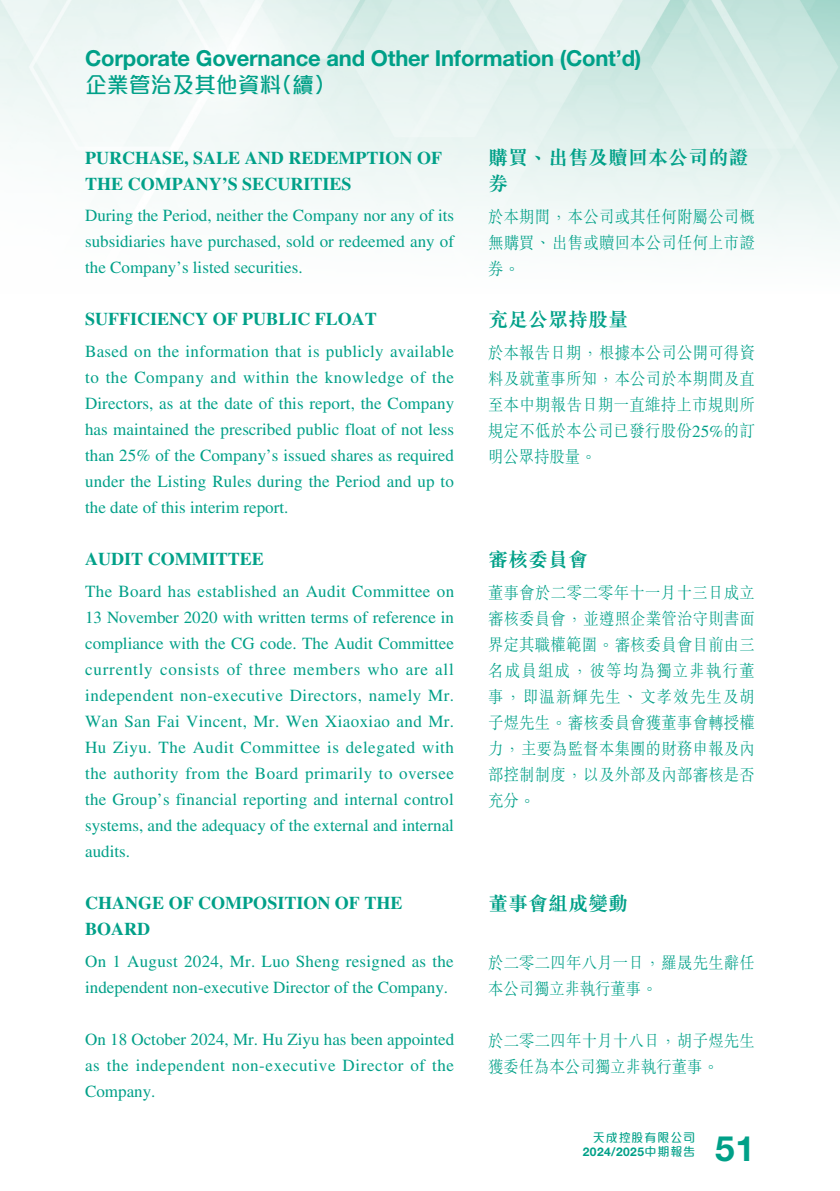
<style>
.page{position:relative;width:840px;height:1191px;background:#fff}
.page>*{position:absolute;margin:0;border:0;box-sizing:border-box;transform-origin:0 0}
.t1{font:700 35px "Helvetica Neue LT Std";color:#00a088}
.t2{font:700 22px "Helvetica Neue LT Std";letter-spacing:-.01em;color:#00a088}
.t3{font:500 22px "M Elle HK";letter-spacing:-.01em;color:#00a088}
.t4{font:700 20px/26px "M Sung HK";color:#00a088}
.t5{font:700 18px/26px "Times LT Std";color:#00a088}
.t6{font:17px/26px "Times LT Std";color:#00a088;text-align:justify}
.t7{font:300 17px/26px "M Sung HK";letter-spacing:.02em;color:#00a088;text-align:justify;scale:.9 1}
.t8{font:700 12px "Helvetica Neue LT Std";letter-spacing:.035em;color:#00a088}
.t9{font:500 12px "M Elle HK";letter-spacing:.075em;color:#00a088}
.s1{font-family:"Times LT Std";font-weight:400}
.s2{font-family:"M Elle HK";font-weight:500}
</style>
<div class="page">
<p class="t2" style="left:85px;top:45px;width:557px">Corporate Governance and Other Information (Cont’d)</p>
<p class="t3" style="left:85px;top:74px;width:252px">企業管治及其他資料（續）</p>
<p class="t5" style="left:85px;top:144px;width:358px">PURCHASE, SALE AND REDEMPTION OF<br>THE COMPANY’S SECURITIES</p>
<p class="t6" style="left:85px;top:202px;width:370px">During the Period, neither the Company nor any of its subsidiaries have purchased, sold or redeemed any of the Company’s listed securities.</p>
<p class="t5" style="left:85px;top:306px;width:293px">SUFFICIENCY OF PUBLIC FLOAT</p>
<p class="t6" style="left:85px;top:338px;width:370px">Based on the information that is publicly available to the Company and within the knowledge of the Directors, as at the date of this report, the Company has maintained the prescribed public float of not less than 25% of the Company’s issued shares as required under the Listing Rules during the Period and up to the date of this interim report.</p>
<p class="t5" style="left:85px;top:545px;width:180px">AUDIT COMMITTEE</p>
<p class="t6" style="left:85px;top:578px;width:370px">The Board has established an Audit Committee on 13 November 2020 with written terms of reference in compliance with the CG code. The Audit Committee currently consists of three members who are all independent non-executive Directors, namely Mr.<br>Wan San Fai Vincent, Mr. Wen Xiaoxiao and Mr.<br>Hu Ziyu. The Audit Committee is delegated with the authority from the Board primarily to oversee the Group’s financial reporting and internal control systems, and the adequacy of the external and internal audits.</p>
<p class="t5" style="left:85px;top:889px;width:319px">CHANGE OF COMPOSITION OF THE<br>BOARD</p>
<p class="t6" style="left:85px;top:948px;width:370px">On 1 August 2024, Mr. Luo Sheng resigned as the independent non-executive Director of the Company.</p>
<p class="t6" style="left:85px;top:1025px;width:370px">On 18 October 2024, Mr. Hu Ziyu has been appointed as the independent non-executive Director of the Company.</p>
<p class="t4" style="left:488px;top:145px;width:261px">購買、出售及贖回本公司的證券</p>
<p class="t7" style="left:488px;top:203px;width:298px">於本期間，本公司或其任何附屬公司概無購買、出售或贖回本公司任何上市證券。</p>
<p class="t4" style="left:488px;top:306px;width:141px">充足公眾持股量</p>
<p class="t7" style="left:488px;top:339px;width:298px">於本報告日期，根據本公司公開可得資料及就董事所知，本公司於本期間及直至本中期報告日期一直維持上市規則所規定不低於本公司已發行股份<span class="s1">25%</span>的訂明公眾持股量。</p>
<p class="t4" style="left:488px;top:546px;width:101px">審核委員會</p>
<p class="t7" style="left:488px;top:578px;width:298px">董事會於二零二零年十一月十三日成立審核委員會，並遵照企業管治守則書面界定其職權範圍。審核委員會目前由三名成員組成，彼等均為獨立非執行董事，即温新輝先生、文孝效先生及胡子煜先生。審核委員會獲董事會轉授權力，主要為監督本集團的財務申報及內部控制制度，以及外部及內部審核是否充分。</p>
<p class="t4" style="left:488px;top:890px;width:141px">董事會組成變動</p>
<p class="t7" style="left:488px;top:948px;width:298px">於二零二四年八月一日，羅晟先生辭任本公司獨立非執行董事。</p>
<p class="t7" style="left:488px;top:1026px;width:298px">於二零二四年十月十八日，胡子煜先生獲委任為本公司獨立非執行董事。</p>
<p class="t9" style="left:592px;top:1131px;width:104px">天成控股有限公司</p>
<p class="t8" style="left:582px;top:1144px;width:114px">2024/2025<span class="s2">中期報告</span></p>
<h1 class="t1" style="left:714px;top:1126px;width:41px">51</h1>
</div>
